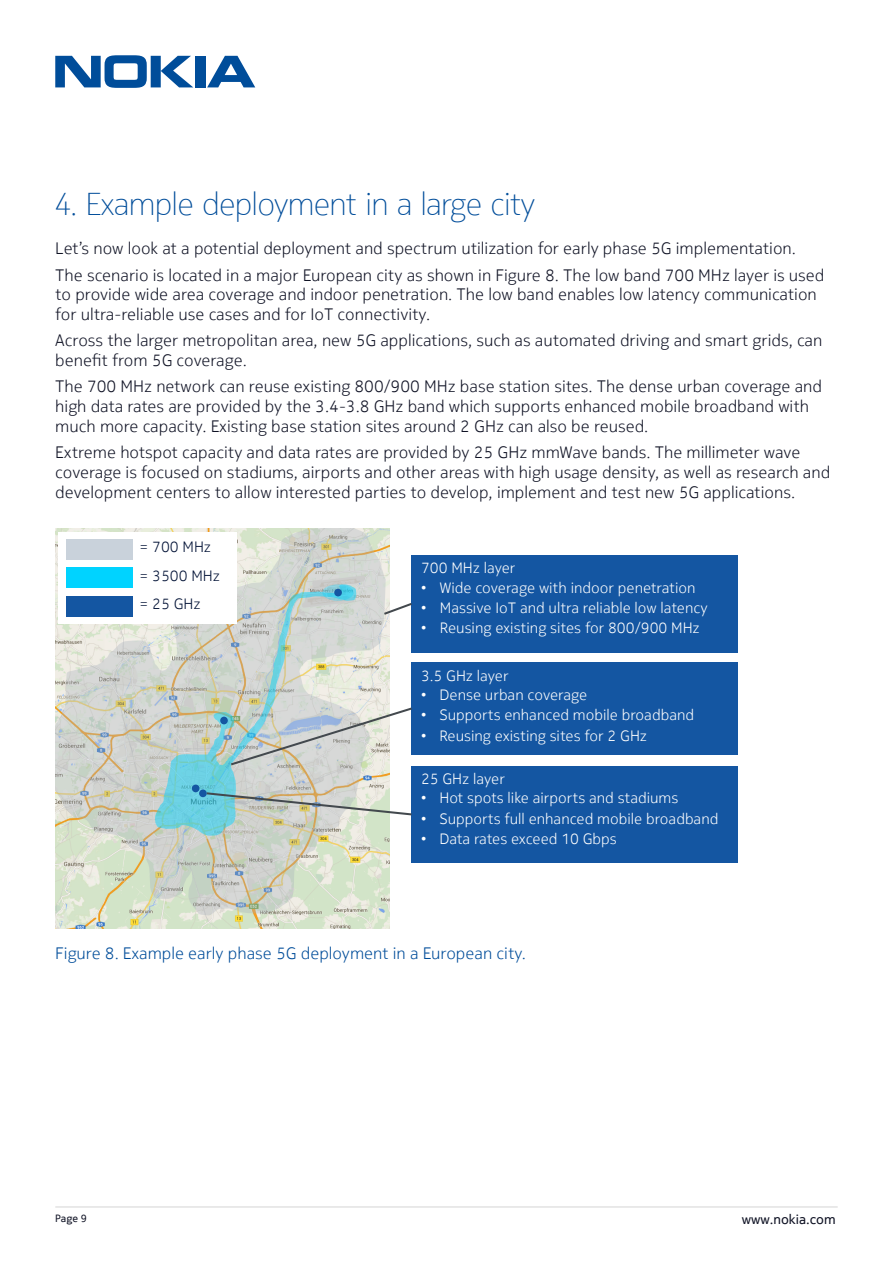
<style>
.page{position:relative;width:893px;height:1263px;background:#fff}
.page>*{position:absolute;margin:0;border:0;box-sizing:border-box;transform-origin:0 0}
.t1{font:200 31.5px "Nokia Pure Headline";color:#004d9a}
.t2{font:300 16.5px/19.8px "Nokia Pure Text";color:#101325}
.t3{font:300 16.5px "Nokia Pure Text";color:#004d9a}
.t4{font:300 15px "Nokia Pure Text";color:#fff}
.t5{font:300 15px/28.5px "Nokia Pure Text";color:#001135}
.t6{font:13.5px "Nokia Pure Text";color:#101325}
.t7{font:10.5px "Nokia Pure Text";color:#101325}
.s1{font-family:"Arial";font-weight:400}
</style>
<div class="page">
<svg style="left:55px;top:55px;width:138px;height:33px"></svg>
<div style="left:195px;top:56px;width:10px;height:31px;background:#004d9a"></div>
<svg style="left:207px;top:56px;width:48px;height:31px"></svg>
<hr style="left:55px;top:1206px;width:783px;height:2px;background:#e3e3e3">
<img style="left:55px;top:528px;width:334px;height:400px">
<div style="left:411px;top:662px;width:327px;height:93px;background:#1456a2"></div>
<div style="left:411px;top:766px;width:327px;height:97px;background:#1456a2"></div>
<div style="left:411px;top:555px;width:327px;height:98px;background:#1456a2"></div>
<svg style="left:55px;top:528px;width:331px;height:387px;background:#d3d8ca"></svg>
<svg style="left:155px;top:584px;width:201px;height:252px;background:#c1d2cc"></svg>
<div style="left:322px;top:584px;width:32px;height:17px;background:#00d3ff;border-radius:50%;opacity:.3"></div>
<div style="left:199px;top:789px;width:8px;height:8px;background:#1456a2;border-radius:50%"></div>
<div style="left:220px;top:717px;width:8px;height:7px;background:#1456a2;border-radius:50%"></div>
<div style="left:334px;top:589px;width:8px;height:7px;background:#1456a2;border-radius:50%"></div>
<div style="left:192px;top:784px;width:7px;height:8px;background:#1456a2;border-radius:50%"></div>
<svg style="left:382px;top:601px;width:30px;height:15px"></svg>
<svg style="left:229px;top:706px;width:183px;height:61px;background:#cad2d1"></svg>
<svg style="left:205px;top:791px;width:207px;height:26px;background:#bccbc4"></svg>
<div style="left:58px;top:532px;width:179px;height:91px;background:#fff"></div>
<div style="left:66px;top:539px;width:67px;height:20px;background:#c9d2db"></div>
<div style="left:66px;top:567px;width:67px;height:21px;background:#00d3ff"></div>
<div style="left:66px;top:596px;width:67px;height:20px;background:#1456a2"></div>
<h1 class="t1" style="left:55px;top:185px;width:481px">4. Example deployment in a large city</h1>
<p class="t2" style="left:55px;top:235px;width:771px;line-height:26.2px">Let’s now look at a potential deployment and spectrum utilization for early phase 5G implementation.<br>The scenario is located in a major European city as shown in Figure 8. The low band 700 MHz layer is used</p>
<p class="t2" style="left:55px;top:284px;width:763px">to provide wide area coverage and indoor penetration. The low band enables low latency communication for ultra-reliable use cases and for IoT connectivity.</p>
<p class="t2" style="left:55px;top:330px;width:769px">Across the larger metropolitan area, new 5G applications, such as automated driving and smart grids, can benefit from 5G coverage.</p>
<p class="t2" style="left:55px;top:376px;width:768px">The 700 MHz network can reuse existing 800/900 MHz base station sites. The dense urban coverage and high data rates are provided by the 3.4-3.8 GHz band which supports enhanced mobile broadband with much more capacity. Existing base station sites around 2 GHz can also be reused.</p>
<p class="t2" style="left:55px;top:442px;width:777px">Extreme hotspot capacity and data rates are provided by 25 GHz mmWave bands. The millimeter wave coverage is focused on stadiums, airports and other areas with high usage density, as well as research and development centers to allow interested parties to develop, implement and test new 5G applications.</p>
<p class="t5" style="left:140px;top:532px;width:82px">= 700 MHz = 3500 MHz = 25 GHz</p>
<p class="t4" style="left:421px;top:559px;width:96px">700 MHz layer</p>
<p class="t4" style="left:421px;top:578px;width:276px"><span class="s1">•</span> Wide coverage with indoor penetration</p>
<p class="t4" style="left:421px;top:598px;width:288px"><span class="s1">•</span> Massive IoT and ultra reliable low latency</p>
<p class="t4" style="left:421px;top:618px;width:280px"><span class="s1">•</span> Reusing existing sites for 800/900 MHz</p>
<p class="t4" style="left:421px;top:666px;width:89px">3.5 GHz layer</p>
<p class="t4" style="left:421px;top:685px;width:168px"><span class="s1">•</span> Dense urban coverage</p>
<p class="t4" style="left:421px;top:705px;width:275px"><span class="s1">•</span> Supports enhanced mobile broadband</p>
<p class="t4" style="left:421px;top:726px;width:228px"><span class="s1">•</span> Reusing existing sites for 2 GHz</p>
<p class="t4" style="left:421px;top:769px;width:85px">25 GHz layer</p>
<p class="t4" style="left:421px;top:788px;width:259px"><span class="s1">•</span> Hot spots like airports and stadiums</p>
<p class="t4" style="left:421px;top:809px;width:299px"><span class="s1">•</span> Supports full enhanced mobile broadband</p>
<p class="t4" style="left:421px;top:829px;width:197px"><span class="s1">•</span> Data rates exceed 10 Gbps</p>
<p class="t3" style="left:55px;top:942px;width:472px">Figure 8. Example early phase 5G deployment in a European city.</p>
<p class="t7" style="left:55px;top:1211px;width:33px">Page 9</p>
<p class="t6" style="left:742px;top:1211px;width:96px">www.nokia.com</p>
</div>
